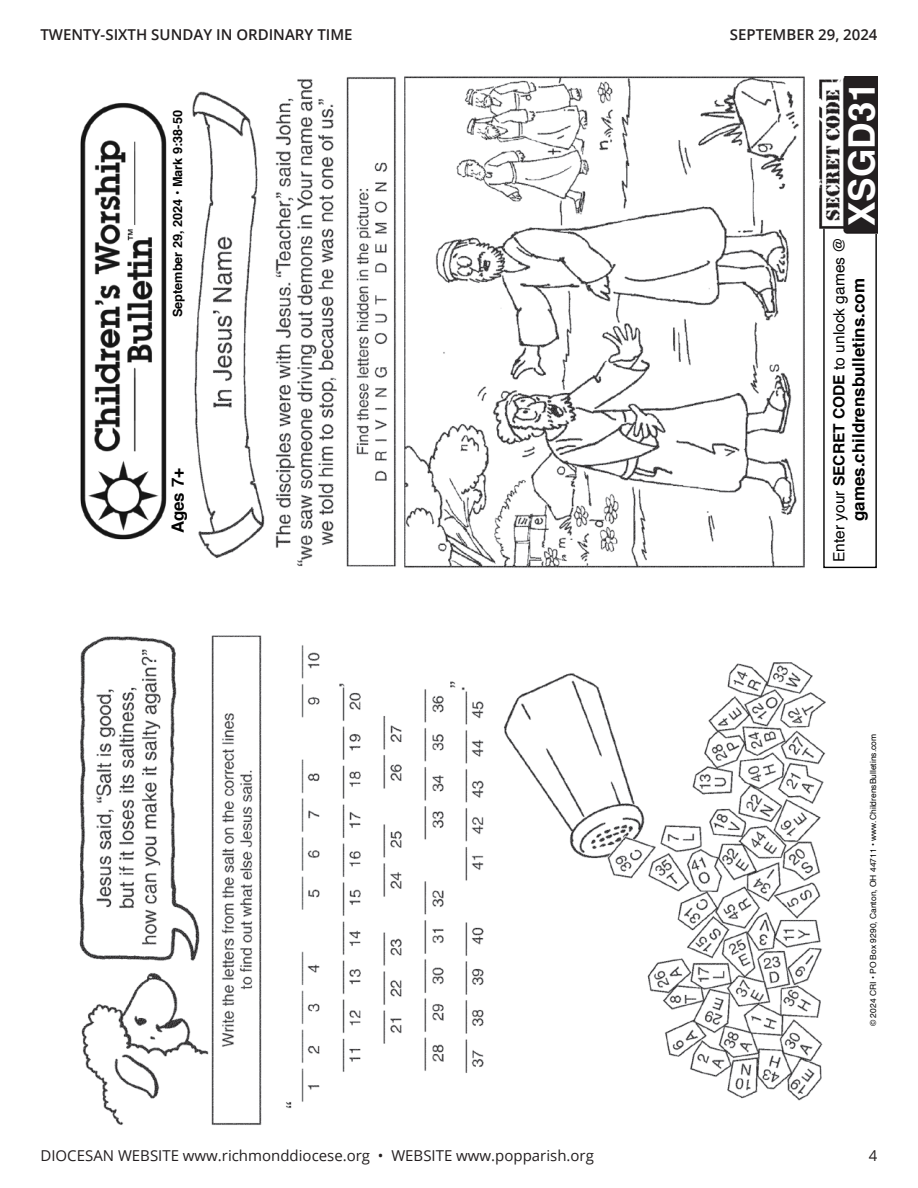
<style>
.page{position:relative;width:918px;height:1188px;background:#fff}
.page>*{position:absolute;margin:0;border:0;box-sizing:border-box;transform-origin:0 0}
.t1{font:700 36.6px "Helvetica";color:#fff}
.t2{font:700 16.95px "Helvetica";color:#000}
.t3{font:15.45px "Helvetica";color:#000}
.t4{font:15px "Open Sans";color:#231f20}
.t5{font:600 15px "Open Sans";color:#231f20}
.t6{font:700 12.75px "Helvetica";color:#000}
.t7{font:8.4px "Helvetica";color:#000}
.s1{font-weight:700}
</style>
<div class="page">
<img style="left:79px;top:635px;width:747px;height:490px">
<img style="left:80px;top:102px;width:87px;height:438px">
<img style="left:192px;top:76px;width:686px;height:493px">
<div style="left:823px;top:214px;width:54px;height:354px;border:1px solid #000"></div>
<img style="left:820px;top:77px;width:58px;height:156px">
<p class="t5" style="left:40px;top:25px;width:314px">TWENTY-SIXTH SUNDAY IN ORDINARY TIME</p>
<p class="t5" style="left:730px;top:25px;width:149px">SEPTEMBER 29, 2024</p>
<p class="t6" style="left:167px;top:317px;width:208px;rotate:-90deg">September 29, 2024 • Mark 9:38-50</p>
<p class="t2" style="left:164px;top:533px;width:67px;rotate:-90deg">Ages 7+</p>
<p class="t1" style="left:832px;top:226px;width:146px;rotate:-90deg">XSGD31</p>
<p class="t3" style="left:827px;top:562px;width:327px;rotate:-90deg">Enter your <span class="s1">SECRET CODE</span> to unlock games @</p>
<p class="t2" style="left:845px;top:521px;width:244px;rotate:-90deg">games.childrensbulletins.com</p>
<p class="t7" style="left:867px;top:1026px;width:293px;rotate:-90deg">© 2024 CRI • PO Box 9290, Canton, OH 44711 • www.ChildrensBulletins.com</p>
<p class="t4" style="left:40px;top:1146px;width:555px">DIOCESAN WEBSITE www.richmonddiocese.org • WEBSITE www.popparish.org</p>
<p class="t4" style="left:869px;top:1146px;width:10px">4</p>
</div>
